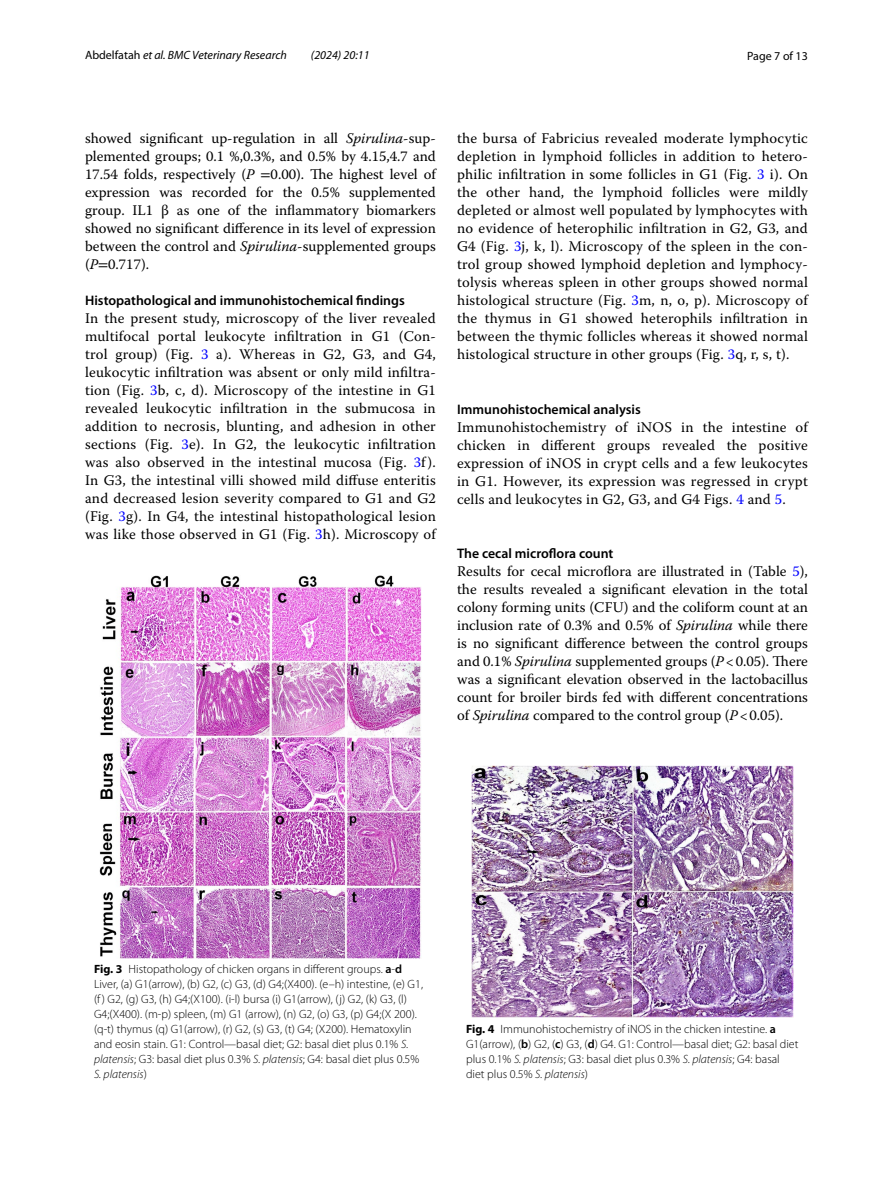
<style>
.page{position:relative;width:893px;height:1187px;background:#fff}
.page>*{position:absolute;margin:0;border:0;box-sizing:border-box;transform-origin:0 0}
.t1{font:14.7px/18px "Warnock Pro";letter-spacing:.015em;color:#000;text-align:justify}
.t2{font:600 13.8px "Myriad Pro";color:#000}
.t3{font:300 12px/15px "Myriad Pro";color:#000}
.t4{font:italic 12px "Myriad Pro";color:#000}
.t5{font:12px "Myriad Pro";color:#000}
.s1{font-style:normal}
.s2{font-style:italic}
.s3{font-family:"STIX"}
.s4{color:#00f}
.s5{font-weight:700}
.s6{font-weight:600}
</style>
<div class="page">
<img style="left:100px;top:575px;width:321px;height:383px">
<img style="left:472px;top:765px;width:321px;height:252px">
<p class="t4" style="left:85px;top:48px;width:203px"><span class="s1">Abdelfatah</span> et al. BMC Veterinary Research</p>
<p class="t4" style="left:311px;top:48px;width:60px">(2024) 20:11</p>
<p class="t5" style="left:747px;top:48px;width:62px">Page 7 of 13</p>
<p class="t1" style="left:85px;top:128px;width:352px">showed significant up-regulation in all <span class="s2">Spirulina</span>-sup&shy;plemented groups; 0.1 %,0.3%, and 0.5% by 4.15,4.7 and 17.54 folds, respectively (<span class="s2">P</span> <span class="s3">=</span>0.00). The highest level of expression was recorded for the 0.5% supplemented group. IL1 β as one of the inflammatory biomarkers showed no significant difference in its level of expression between the control and <span class="s2">Spirulina</span>-supplemented groups (<span class="s2">P</span><span class="s3">=</span>0.717).</p>
<p class="t2" style="left:85px;top:291px;width:321px">Histopathological and immunohistochemical findings</p>
<p class="t1" style="left:85px;top:308px;width:352px">In the present study, microscopy of the liver revealed multifocal portal leukocyte infiltration in G1 (Con&shy;trol group) (Fig. <span class="s4">3</span> a). Whereas in G2, G3, and G4, leukocytic infiltration was absent or only mild infiltra&shy;tion (Fig. <span class="s4">3</span>b, c, d). Microscopy of the intestine in G1 revealed leukocytic infiltration in the submucosa in addition to necrosis, blunting, and adhesion in other sections (Fig. <span class="s4">3</span>e). In G2, the leukocytic infiltration was also observed in the intestinal mucosa (Fig. <span class="s4">3</span>f).<br>In G3, the intestinal villi showed mild diffuse enteritis and decreased lesion severity compared to G1 and G2 (Fig. <span class="s4">3</span>g). In G4, the intestinal histopathological lesion was like those observed in G1 (Fig. <span class="s4">3</span>h). Microscopy of</p>
<p class="t1" style="left:457px;top:128px;width:352px">the bursa of Fabricius revealed moderate lymphocytic depletion in lymphoid follicles in addition to hetero&shy;philic infiltration in some follicles in G1 (Fig. <span class="s4">3</span> i). On the other hand, the lymphoid follicles were mildly depleted or almost well populated by lymphocytes with no evidence of heterophilic infiltration in G2, G3, and G4 (Fig. <span class="s4">3</span>j, k, l). Microscopy of the spleen in the con&shy;trol group showed lymphoid depletion and lymphocy&shy;tolysis whereas spleen in other groups showed normal histological structure (Fig. <span class="s4">3</span>m, n, o, p). Microscopy of the thymus in G1 showed heterophils infiltration in between the thymic follicles whereas it showed normal histological structure in other groups (Fig. <span class="s4">3</span>q, r, s, t).</p>
<p class="t2" style="left:457px;top:400px;width:185px">Immunohistochemical analysis</p>
<p class="t1" style="left:457px;top:417px;width:352px">Immunohistochemistry of iNOS in the intestine of chicken in different groups revealed the positive expression of iNOS in crypt cells and a few leukocytes in G1. However, its expression was regressed in crypt cells and leukocytes in G2, G3, and G4 Figs. <span class="s4">4</span> and <span class="s4">5</span>.</p>
<p class="t2" style="left:457px;top:545px;width:158px">The cecal microflora count</p>
<p class="t1" style="left:457px;top:562px;width:352px">Results for cecal microflora are illustrated in (Table <span class="s4">5</span>), the results revealed a significant elevation in the total colony forming units (CFU) and the coliform count at an inclusion rate of 0.3% and 0.5% of <span class="s2">Spirulina</span> while there is no significant difference between the control groups and 0.1% <span class="s2">Spirulina</span> supplemented groups (<span class="s2">P</span>&lt;0.05). There was a significant elevation observed in the lactobacillus count for broiler birds fed with different concentrations of <span class="s2">Spirulina</span> compared to the control group (<span class="s2">P</span>&lt;0.05).</p>
<p class="t3" style="left:94px;top:961px;width:331px"><span class="s5">Fig. 3</span> Histopathology of chicken organs in different groups. <span class="s6">a</span>-<span class="s6">d </span>Liver, (a) G1(arrow), (b) G2, (c) G3, (d) G4;(X400). (e–h) intestine, (e) G1, (f ) G2, (g) G3, (h) G4;(X100). (i-l) bursa (i) G1(arrow), (j) G2, (k) G3, (l)<br>G4;(X400). (m-p) spleen, (m) G1 (arrow), (n) G2, (o) G3, (p) G4;(X 200). (q-t) thymus (q) G1(arrow), (r) G2, (s) G3, (t) G4; (X200). Hematoxylin and eosin stain. G1: Control—basal diet; G2: basal diet plus 0.1% <span class="s2">S. platensis</span>; G3: basal diet plus 0.3% <span class="s2">S. platensis</span>; G4: basal diet plus 0.5% <span class="s2">S. platensis</span>)</p>
<p class="t3" style="left:466px;top:1021px;width:334px"><span class="s5">Fig. 4</span> Immunohistochemistry of iNOS in the chicken intestine. <span class="s6">a </span>G1(arrow), (<span class="s6">b</span>) G2, (<span class="s6">c</span>) G3, (<span class="s6">d</span>) G4. G1: Control—basal diet; G2: basal diet plus 0.1% <span class="s2">S. platensis</span>; G3: basal diet plus 0.3% <span class="s2">S. platensis</span>; G4: basal diet plus 0.5% <span class="s2">S. platensis</span>)</p>
</div>
